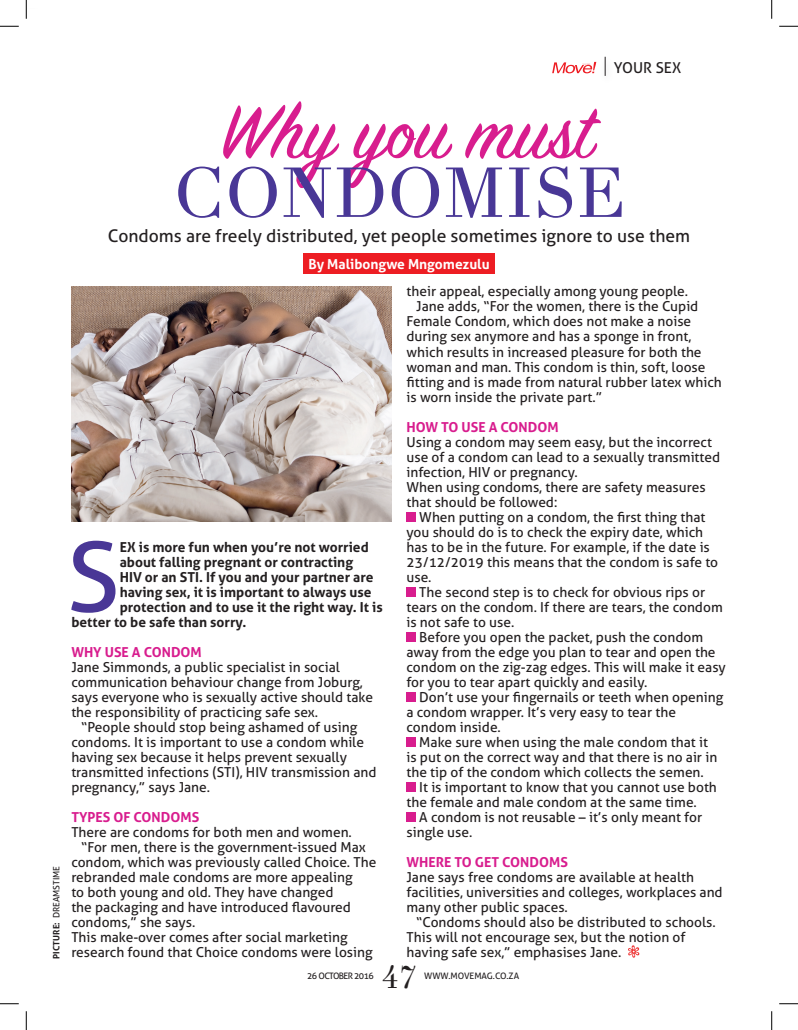
<style>
.page{position:relative;width:798px;height:1030px;background:#fff}
.page>*{position:absolute;margin:0;border:0;box-sizing:border-box;transform-origin:0 0}
.t1{font:97px "Aller";color:#493796}
.t2{font:84.38px "Sign Painter House Script";color:#d81d8e}
.t3{font:70.5px "Theano Didot";color:#493796}
.t4{font:31.25px "Theano Didot";color:#231f20}
.t5{font:17.5px "Aller";color:#231f20}
.t6{font:15px "Aller";color:#231f20}
.t7{font:13.75px/15px "Aller";color:#231f20}
.t8{font:700 13.75px "Aller";color:#231f20}
.t9{font:700 13.75px "Aller";color:#d81d8e}
.t10{font:700 13.75px "Aller";color:#fff}
.t11{font:8.88px "Aller";color:#231f20}
.t12{font:8.88px "Aller";letter-spacing:-.07em;color:#231f20}
.t13{font:8.75px "Aller";color:#231f20}
.s1{font-weight:700}
</style>
<div class="page">
<svg style="left:552px;top:62px;width:44px;height:11px"></svg>
<div style="left:599px;top:55px;width:14px;height:30px;background:#231f20;opacity:.6"></div>
<svg style="left:604px;top:57px;width:1px;height:19px"></svg>
<div style="left:303px;top:253px;width:191px;height:21px;background:#ed1d23"></div>
<div style="left:406px;top:512px;width:10px;height:9px;background:#d81d8e"></div>
<div style="left:406px;top:587px;width:10px;height:9px;background:#d81d8e"></div>
<div style="left:406px;top:632px;width:10px;height:9px;background:#d81d8e"></div>
<div style="left:406px;top:692px;width:10px;height:9px;background:#d81d8e"></div>
<div style="left:406px;top:737px;width:10px;height:9px;background:#d81d8e"></div>
<div style="left:406px;top:782px;width:10px;height:9px;background:#d81d8e"></div>
<div style="left:406px;top:812px;width:10px;height:9px;background:#d81d8e"></div>
<svg style="left:628px;top:945px;width:11px;height:12px"></svg>
<img style="left:71px;top:286px;width:320px;height:235px">
<svg style="left:0;top:25px;width:19px;height:2px"></svg>
<svg style="left:779px;top:25px;width:18px;height:2px"></svg>
<svg style="left:0;top:1003px;width:19px;height:1px"></svg>
<svg style="left:779px;top:1003px;width:18px;height:1px"></svg>
<svg style="left:25px;top:0;width:2px;height:19px"></svg>
<svg style="left:25px;top:1011px;width:2px;height:18px"></svg>
<svg style="left:771px;top:0;width:1px;height:19px"></svg>
<svg style="left:771px;top:1011px;width:1px;height:18px"></svg>
<p class="t13" style="left:51px;top:958px;width:94px;rotate:-90deg"><span class="s1">PICTURE:</span> DREAMSTIME</p>
<p class="t6" style="left:613px;top:58px;width:69px">YOUR SEX</p>
<h2 class="t2" style="left:220px;top:92px;width:374px">Why you must</h2>
<h3 class="t3" style="left:173px;top:149px;width:453px">CONDOMISE</h3>
<p class="t5" style="left:108px;top:225px;width:583px">Condoms are freely distributed, yet people sometimes ignore to use them</p>
<p class="t10" style="left:308px;top:255px;width:182px">By Malibongwe Mngomezulu</p>
<h1 class="t1" style="left:67px;top:518px;width:54px">S</h1>
<p class="t8" style="left:120px;top:538px;width:250px">EX is more fun when you’re not worried</p>
<p class="t8" style="left:120px;top:553px;width:235px">about falling pregnant or contracting</p>
<p class="t8" style="left:120px;top:568px;width:255px">HIV or an STI. If you and your partner are</p>
<p class="t8" style="left:120px;top:583px;width:253px">having sex, it is important to always use</p>
<p class="t8" style="left:120px;top:598px;width:264px">protection and to use it the right way. It is</p>
<p class="t8" style="left:71px;top:613px;width:177px">better to be safe than sorry.</p>
<p class="t9" style="left:71px;top:643px;width:132px">WHY USE A CONDOM</p>
<p class="t7" style="left:71px;top:659px;width:303px">Jane Simmonds, a public specialist in social communication behaviour change from Joburg, says everyone who is sexually active should take the responsibility of practicing safe sex.</p>
<p class="t7" style="left:71px;top:719px;width:306px;text-indent:10px">“People should stop being ashamed of using condoms. It is important to use a condom while having sex because it helps prevent sexually transmitted infections (STI), HIV transmission and pregnancy,” says Jane.</p>
<p class="t9" style="left:71px;top:808px;width:129px">TYPES OF CONDOMS</p>
<p class="t7" style="left:71px;top:824px;width:282px">There are condoms for both men and women.</p>
<p class="t7" style="left:81px;top:839px;width:286px">“For men, there is the government-issued Max</p>
<p class="t7" style="left:71px;top:854px;width:306px">condom, which was previously called Choice. The</p>
<p class="t7" style="left:71px;top:869px;width:283px">rebranded male condoms are more appealing</p>
<p class="t7" style="left:71px;top:884px;width:263px">to both young and old. They have changed</p>
<p class="t7" style="left:71px;top:899px;width:281px">the packaging and have introduced flavoured</p>
<p class="t7" style="left:71px;top:914px;width:125px">condoms,” she says.</p>
<p class="t7" style="left:71px;top:929px;width:277px">This make-over comes after social marketing</p>
<p class="t7" style="left:71px;top:944px;width:303px">research found that Choice condoms were losing</p>
<p class="t7" style="left:406px;top:284px;width:283px">their appeal, especially among young people.</p>
<p class="t7" style="left:416px;top:299px;width:283px">Jane adds, “For the women, there is the Cupid</p>
<p class="t7" style="left:406px;top:314px;width:286px">Female Condom, which does not make a noise</p>
<p class="t7" style="left:406px;top:329px;width:286px">during sex anymore and has a sponge in front,</p>
<p class="t7" style="left:406px;top:344px;width:296px">which results in increased pleasure for both the</p>
<p class="t7" style="left:406px;top:359px;width:300px">woman and man. This condom is thin, soft, loose</p>
<p class="t7" style="left:406px;top:374px;width:317px">fitting and is made from natural rubber latex which</p>
<p class="t7" style="left:406px;top:389px;width:197px">is worn inside the private part.”</p>
<p class="t9" style="left:406px;top:418px;width:153px">HOW TO USE A CONDOM</p>
<p class="t7" style="left:406px;top:434px;width:315px">Using a condom may seem easy, but the incorrect use of a condom can lead to a sexually transmitted infection, HIV or pregnancy.<br>When using condoms, there are safety measures that should be followed:</p>
<p class="t7" style="left:406px;top:509px;width:313px;text-indent:13px">When putting on a condom, the first thing that you should do is to check the expiry date, which has to be in the future. For example, if the date is 23/12/2019 this means that the condom is safe to use.</p>
<p class="t7" style="left:406px;top:584px;width:317px;text-indent:13px">The second step is to check for obvious rips or tears on the condom. If there are tears, the condom is not safe to use.</p>
<p class="t7" style="left:406px;top:629px;width:321px;text-indent:13px">Before you open the packet, push the condom away from the edge you plan to tear and open the condom on the zig-zag edges. This will make it easy for you to tear apart quickly and easily.</p>
<p class="t7" style="left:406px;top:689px;width:318px;text-indent:13px">Don’t use your fingernails or teeth when opening a condom wrapper. It’s very easy to tear the condom inside.</p>
<p class="t7" style="left:419px;top:734px;width:290px">Make sure when using the male condom that it</p>
<p class="t7" style="left:406px;top:749px;width:312px">is put on the correct way and that there is no air in</p>
<p class="t7" style="left:406px;top:764px;width:299px">the tip of the condom which collects the semen.</p>
<p class="t7" style="left:419px;top:779px;width:299px">It is important to know that you cannot use both</p>
<p class="t7" style="left:406px;top:794px;width:292px">the female and male condom at the same time.</p>
<p class="t7" style="left:419px;top:809px;width:284px">A condom is not reusable – it’s only meant for</p>
<p class="t7" style="left:406px;top:824px;width:67px">single use.</p>
<p class="t9" style="left:406px;top:853px;width:163px">WHERE TO GET CONDOMS</p>
<p class="t7" style="left:406px;top:869px;width:317px">Jane says free condoms are available at health facilities, universities and colleges, workplaces and many other public spaces.</p>
<p class="t7" style="left:406px;top:914px;width:310px;text-indent:10px">“Condoms should also be distributed to schools.<br>This will not encourage sex, but the notion of having safe sex,” emphasises Jane.</p>
<h3 class="t4" style="left:381px;top:958px;width:37px">47</h3>
<p class="t12" style="left:307px;top:970px;width:68px">26 OCTOBER 2016</p>
<p class="t11" style="left:424px;top:970px;width:96px">WWW.MOVEMAG.CO.ZA</p>
</div>
